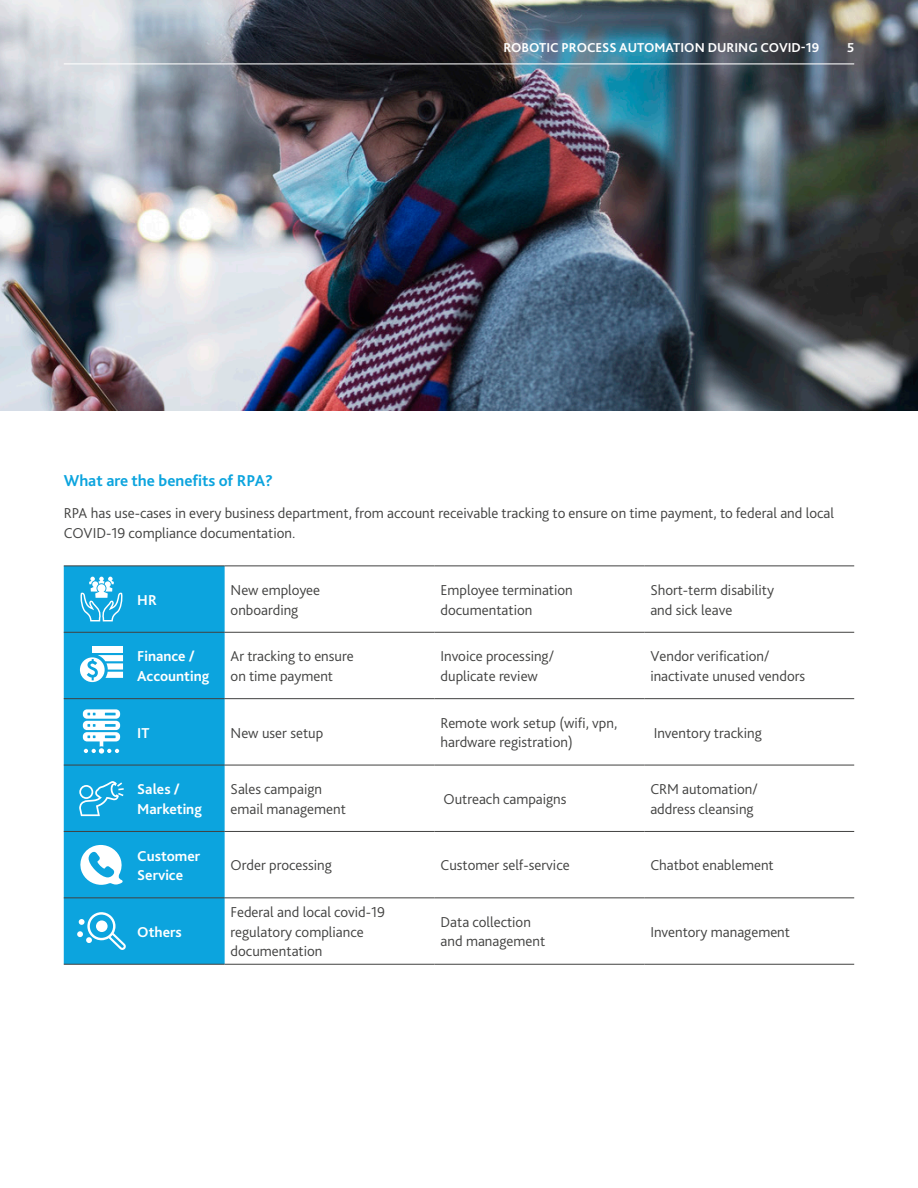
<style>
.page{position:relative;width:918px;height:1188px;background:#fff}
.page>*{position:absolute;margin:0;border:0;box-sizing:border-box;transform-origin:0 0}
.Body_text_-_3mm_afte{font:700 16.5px "Bliss Pro";color:#0ca4de}
.Body_text_-_3mm_afte-2{font:300 15px/19.5px "Bliss Pro";color:#414140}
.t1{font:700 15px/19.5px "Bliss Pro";color:#fff}
.t2{font:700 13.5px "Bliss Pro";color:#fff}
</style>
<div class="page">
<div style="left:64px;top:567px;width:161px;height:397px;background:#0ca4de"></div>
<hr style="left:225px;top:632px;width:210px;height:1px;background:#414140">
<hr style="left:435px;top:632px;width:209px;height:1px;background:#414140">
<hr style="left:644px;top:632px;width:210px;height:1px;background:#414140">
<hr style="left:225px;top:698px;width:210px;height:1px;background:#414140">
<hr style="left:435px;top:698px;width:209px;height:1px;background:#414140">
<hr style="left:644px;top:698px;width:210px;height:1px;background:#414140">
<hr style="left:225px;top:765px;width:210px;height:1px;background:#414140">
<hr style="left:435px;top:765px;width:209px;height:1px;background:#414140">
<hr style="left:644px;top:765px;width:210px;height:1px;background:#414140">
<hr style="left:225px;top:831px;width:210px;height:1px;background:#414140">
<hr style="left:435px;top:831px;width:209px;height:1px;background:#414140">
<hr style="left:644px;top:831px;width:210px;height:1px;background:#414140">
<hr style="left:225px;top:897px;width:210px;height:1px;background:#414140">
<hr style="left:435px;top:897px;width:209px;height:1px;background:#414140">
<hr style="left:644px;top:897px;width:210px;height:1px;background:#414140">
<hr style="left:225px;top:566px;width:210px;height:1px;background:#414140">
<hr style="left:435px;top:566px;width:209px;height:1px;background:#414140">
<hr style="left:644px;top:566px;width:210px;height:1px;background:#414140">
<hr style="left:225px;top:964px;width:210px;height:1px;background:#414140">
<hr style="left:435px;top:964px;width:209px;height:1px;background:#414140">
<hr style="left:644px;top:964px;width:210px;height:1px;background:#414140">
<hr style="left:64px;top:566px;width:161px;height:1px;background:#414140">
<hr style="left:64px;top:632px;width:161px;height:1px;background:#414140">
<hr style="left:64px;top:698px;width:161px;height:1px;background:#414140">
<hr style="left:64px;top:765px;width:161px;height:1px;background:#414140">
<hr style="left:64px;top:831px;width:161px;height:1px;background:#414140">
<hr style="left:64px;top:898px;width:161px;height:1px;background:#414140">
<hr style="left:64px;top:964px;width:161px;height:1px;background:#414140">
<img style="left:0;top:0;width:918px;height:410px">
<svg style="left:80px;top:577px;width:43px;height:44px"></svg>
<div style="left:93px;top:647px;width:30px;height:6px;background:#fff"></div>
<svg style="left:80px;top:655px;width:43px;height:27px"></svg>
<svg style="left:83px;top:709px;width:37px;height:45px"></svg>
<svg style="left:79px;top:781px;width:45px;height:35px;background:#3eb6e4"></svg>
<svg style="left:80px;top:845px;width:43px;height:40px"></svg>
<svg style="left:77px;top:912px;width:49px;height:38px"></svg>
<hr style="left:64px;top:63px;width:790px;height:1px;background:#fff">
<p class="t2" style="left:503px;top:39px;width:318px">ROBOTIC PROCESS AUTOMATION DURING COVID-19</p>
<p class="t2" style="left:847px;top:39px;width:9px">5</p>
<p class="Body_text_-_3mm_afte" style="left:64px;top:470px;width:211px">What are the benefits of RPA?</p>
<p class="Body_text_-_3mm_afte-2" style="left:64px;top:503px;width:772px">RPA has use-cases in every business department, from account receivable tracking to ensure on time payment, to federal and local<br>COVID-19 compliance documentation.</p>
<p class="t1" style="left:137px;top:590px;width:21px">HR</p>
<p class="Body_text_-_3mm_afte-2" style="left:231px;top:580px;width:91px">New employee onboarding</p>
<p class="Body_text_-_3mm_afte-2" style="left:441px;top:580px;width:134px">Employee termination documentation</p>
<p class="Body_text_-_3mm_afte-2" style="left:650px;top:580px;width:125px">Short-term disability and sick leave</p>
<p class="t1" style="left:137px;top:646px;width:73px">Finance /<br>Accounting</p>
<p class="Body_text_-_3mm_afte-2" style="left:231px;top:646px;width:125px">Ar tracking to ensure on time payment</p>
<p class="Body_text_-_3mm_afte-2" style="left:441px;top:646px;width:115px">Invoice processing/ duplicate review</p>
<p class="Body_text_-_3mm_afte-2" style="left:650px;top:646px;width:156px">Vendor verification/ inactivate unused vendors</p>
<p class="t1" style="left:137px;top:722px;width:14px">IT</p>
<p class="Body_text_-_3mm_afte-2" style="left:231px;top:722px;width:94px">New user setup</p>
<p class="Body_text_-_3mm_afte-2" style="left:441px;top:713px;width:178px">Remote work setup (wifi, vpn, hardware registration)</p>
<p class="Body_text_-_3mm_afte-2" style="left:654px;top:722px;width:110px">Inventory tracking</p>
<p class="t1" style="left:137px;top:779px;width:66px">Sales /<br>Marketing</p>
<p class="Body_text_-_3mm_afte-2" style="left:231px;top:779px;width:117px">Sales campaign email management</p>
<p class="Body_text_-_3mm_afte-2" style="left:443px;top:789px;width:125px">Outreach campaigns</p>
<p class="Body_text_-_3mm_afte-2" style="left:650px;top:779px;width:109px">CRM automation/ address cleansing</p>
<p class="t1" style="left:137px;top:846px;width:65px">Customer<br>Service</p>
<p class="Body_text_-_3mm_afte-2" style="left:231px;top:855px;width:103px">Order processing</p>
<p class="Body_text_-_3mm_afte-2" style="left:441px;top:855px;width:131px">Customer self-service</p>
<p class="Body_text_-_3mm_afte-2" style="left:650px;top:855px;width:125px">Chatbot enablement</p>
<p class="t1" style="left:137px;top:922px;width:46px">Others</p>
<p class="Body_text_-_3mm_afte-2" style="left:231px;top:902px;width:156px">Federal and local covid-19 regulatory compliance documentation</p>
<p class="Body_text_-_3mm_afte-2" style="left:441px;top:912px;width:106px">Data collection and management</p>
<p class="Body_text_-_3mm_afte-2" style="left:650px;top:922px;width:141px">Inventory management</p>
</div>
